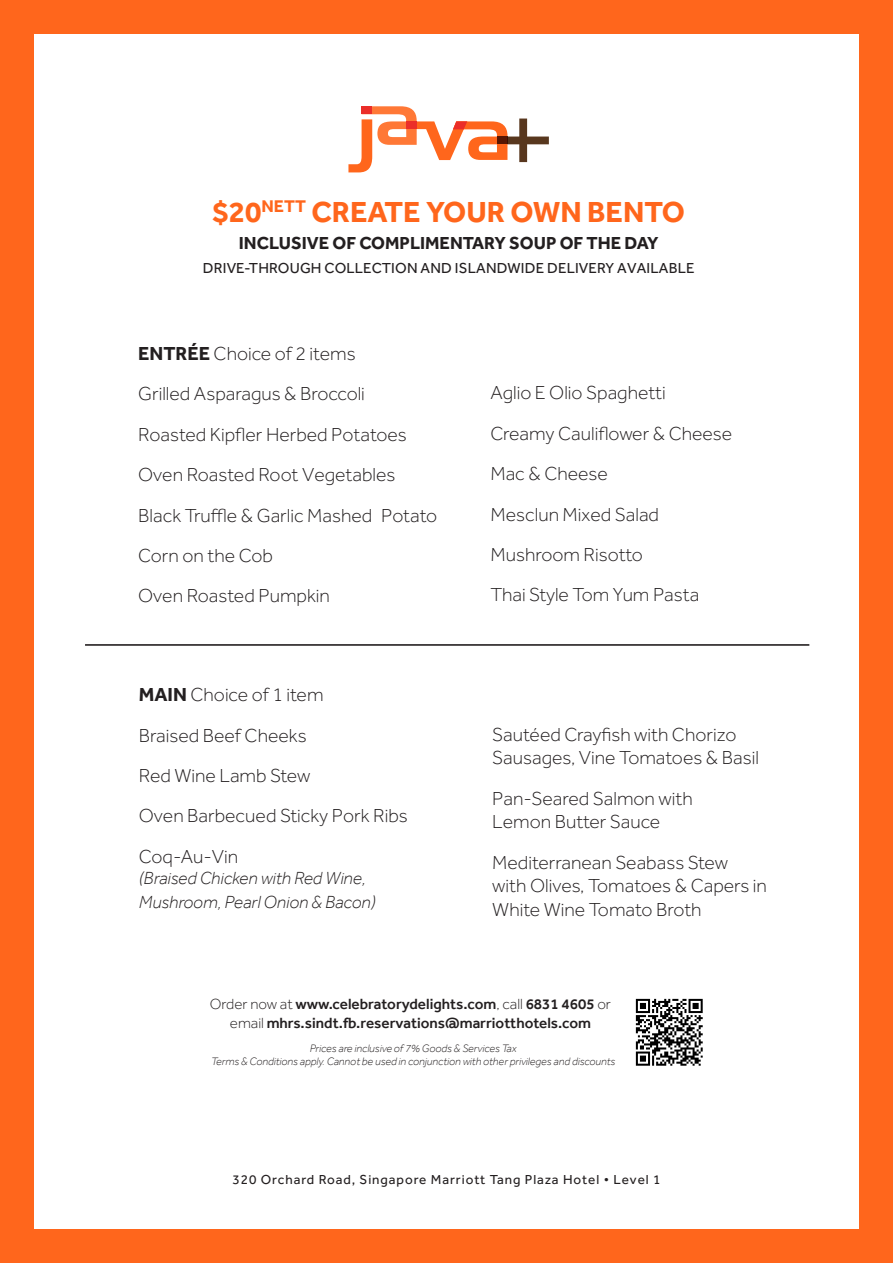
<style>
.page{position:relative;width:893px;height:1263px;background:#ff661c}
.page>*{position:absolute;margin:0;border:0;box-sizing:border-box;transform-origin:0 0}
.t1{font:700 30px "Effra";color:#ff661c}
.t2{font:300 19.5px/23.4px "Effra";color:#231f20}
.t3{font:italic 300 18px/23.4px "Effra";color:#231f20}
.t4{font:700 18px "Effra";color:#231f20}
.t5{font:500 15.15px/18.1px "Effra";color:#231f20;text-align:center}
.t6{font:15px "Effra";letter-spacing:.01em;color:#231f20}
.t7{font:13.5px "Effra";letter-spacing:.07em;color:#231f20}
.t8{font:italic 300 11.1px "Effra";color:#231f20}
.s1{font-weight:700}
.s2{font-weight:300}
</style>
<div class="page">
<div style="left:34px;top:34px;width:825px;height:1195px;background:#fff"></div>
<svg style="left:348px;top:106px;width:201px;height:66px"></svg>
<div style="left:362px;top:106px;width:10px;height:8px;background:#eb2e29"></div>
<hr style="left:85px;top:644px;width:724px;height:2px;background:#231f20">
<img style="left:635px;top:998px;width:68px;height:68px">
<p class="t1" style="left:212px;top:194px;width:474px">$20<sup>NETT</sup> CREATE YOUR OWN BENTO</p>
<p class="t4" style="left:239px;top:232px;width:421px">INCLUSIVE OF COMPLIMENTARY SOUP OF THE DAY</p>
<p class="t6" style="left:203px;top:259px;width:493px">DRIVE-THROUGH COLLECTION AND ISLANDWIDE DELIVERY AVAILABLE</p>
<p class="t2" style="left:138px;top:342px;width:219px"><span class="s1">ENTRÉE</span> Choice of 2 items</p>
<p class="t2" style="left:138px;top:382px;width:228px">Grilled Asparagus &amp; Broccoli</p>
<p class="t2" style="left:138px;top:422px;width:270px">Roasted Kipfler Herbed Potatoes</p>
<p class="t2" style="left:138px;top:463px;width:259px">Oven Roasted Root Vegetables</p>
<p class="t2" style="left:138px;top:503px;width:301px">Black Truffle &amp; Garlic Mashed Potato</p>
<p class="t2" style="left:138px;top:544px;width:136px">Corn on the Cob</p>
<p class="t2" style="left:138px;top:584px;width:193px">Oven Roasted Pumpkin</p>
<p class="t2" style="left:139px;top:683px;width:186px"><span class="s1">MAIN</span> Choice of 1 item</p>
<p class="t2" style="left:139px;top:723px;width:169px">Braised Beef Cheeks</p>
<p class="t2" style="left:139px;top:764px;width:173px">Red Wine Lamb Stew</p>
<p class="t2" style="left:139px;top:804px;width:270px">Oven Barbecued Sticky Pork Ribs</p>
<p class="t2" style="left:139px;top:844px;width:101px">Coq-Au-Vin</p>
<p class="t3" style="left:139px;top:866px;width:238px">(Braised Chicken with Red Wine,<br>Mushroom, Pearl Onion &amp; Bacon)</p>
<p class="t2" style="left:490px;top:381px;width:177px">Aglio E Olio Spaghetti</p>
<p class="t2" style="left:490px;top:422px;width:243px">Creamy Cauliflower &amp; Cheese</p>
<p class="t2" style="left:490px;top:462px;width:119px">Mac &amp; Cheese</p>
<p class="t2" style="left:490px;top:502px;width:170px">Mesclun Mixed Salad</p>
<p class="t2" style="left:490px;top:543px;width:154px">Mushroom Risotto</p>
<p class="t2" style="left:490px;top:583px;width:210px">Thai Style Tom Yum Pasta</p>
<p class="t2" style="left:492px;top:723px;width:268px">Sautéed Crayfish with Chorizo<br>Sausages, Vine Tomatoes &amp; Basil</p>
<p class="t2" style="left:492px;top:787px;width:202px">Pan-Seared Salmon with<br>Lemon Butter Sauce</p>
<p class="t2" style="left:492px;top:850px;width:276px">Mediterranean Seabass Stew with Olives, Tomatoes &amp; Capers in<br>White Wine Tomato Broth</p>
<p class="t5" style="left:210px;top:995px;width:403px"><span class="s2">Order now at</span> www.celebratorydelights.com<span class="s2">, call</span> 6831 4605 <span class="s2">or email</span> mhrs.sindt.fb.reservations@marriotthotels.com</p>
<p class="t8" style="left:310px;top:1042px;width:208px">Prices are inclusive of 7% Goods &amp; Services Tax</p>
<p class="t8" style="left:211px;top:1055px;width:405px">Terms &amp; Conditions apply. Cannot be used in conjunction with other privileges and discounts</p>
<p class="t7" style="left:233px;top:1172px;width:429px">320 Orchard Road, Singapore Marriott Tang Plaza Hotel • Level 1</p>
</div>
